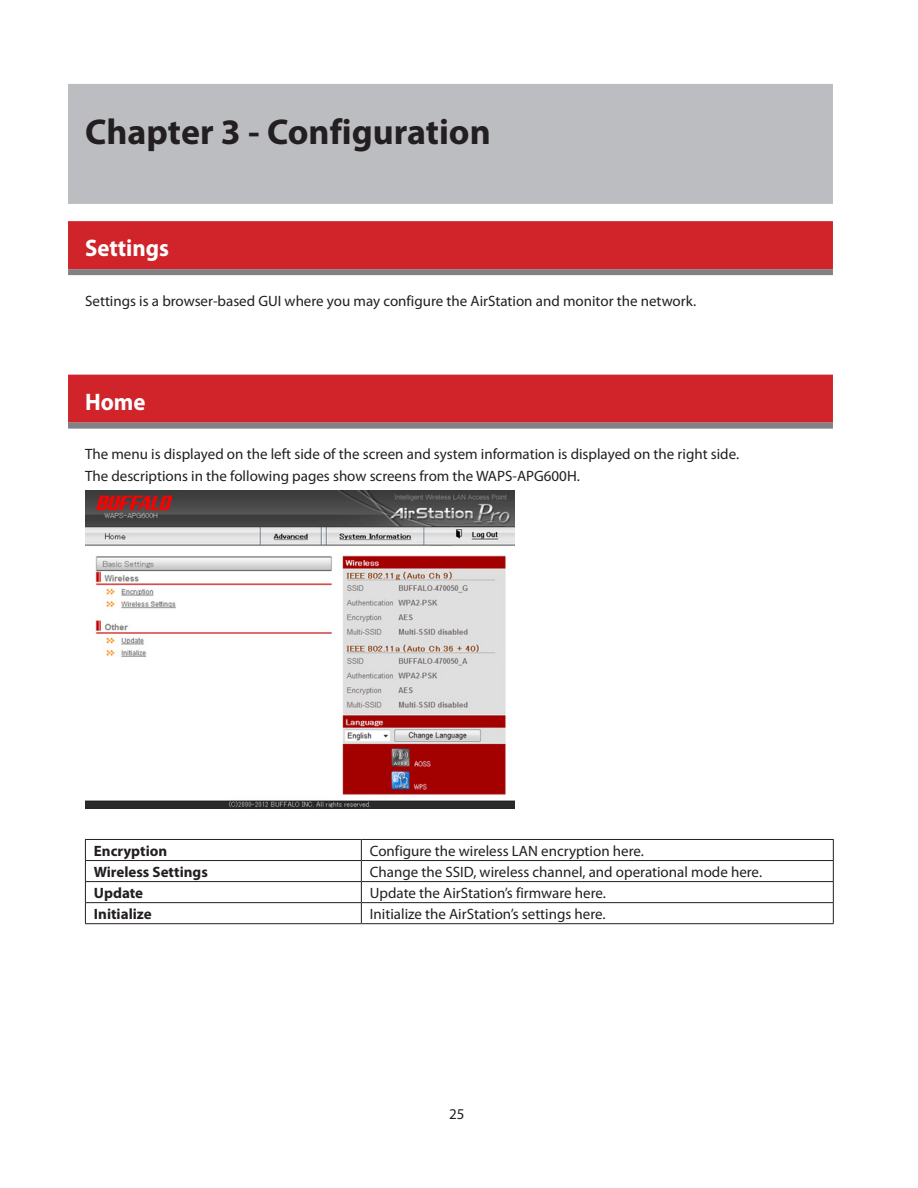
<style>
.page{position:relative;width:918px;height:1188px;background:#fff}
.page>*{position:absolute;margin:0;border:0;box-sizing:border-box;transform-origin:0 0}
.t1{font:700 36px "Myriad Pro";color:#231f20}
.t2{font:700 24px "Myriad Pro";color:#fff;scale:.95 1}
.p_cell{font:15px "Myriad Pro";color:#231f20}
.p_cell-2{font:700 15px "Myriad Pro";color:#231f20}
</style>
<div class="page">
<div style="left:68px;top:84px;width:765px;height:120px;background:#bcbdc0"></div>
<div style="left:68px;top:221px;width:765px;height:48px;background:#d1232a"></div>
<div style="left:68px;top:269px;width:765px;height:6px;background:#808285"></div>
<div style="left:68px;top:375px;width:765px;height:48px;background:#d1232a"></div>
<div style="left:68px;top:423px;width:765px;height:6px;background:#808285"></div>
<img style="left:85px;top:490px;width:430px;height:318px">
<hr style="left:85px;top:839px;width:276px;height:1px;background:#231f20">
<hr style="left:361px;top:839px;width:473px;height:1px;background:#231f20">
<hr style="left:85px;top:860px;width:276px;height:1px;background:#231f20">
<hr style="left:361px;top:860px;width:473px;height:1px;background:#231f20">
<hr style="left:85px;top:881px;width:276px;height:1px;background:#231f20">
<hr style="left:361px;top:881px;width:473px;height:1px;background:#231f20">
<hr style="left:85px;top:902px;width:276px;height:1px;background:#231f20">
<svg style="left:85px;top:840px;width:1px;height:83px"></svg>
<hr style="left:85px;top:923px;width:276px;height:1px;background:#231f20">
<hr style="left:361px;top:902px;width:473px;height:1px;background:#231f20">
<svg style="left:361px;top:840px;width:1px;height:83px"></svg>
<svg style="left:833px;top:840px;width:1px;height:83px"></svg>
<hr style="left:361px;top:923px;width:473px;height:1px;background:#231f20">
<p class="t1" style="left:85px;top:109px;width:407px">Chapter 3 - Configuration</p>
<p class="t2" style="left:85px;top:233px;width:90px">Settings</p>
<p class="p_cell" style="left:85px;top:291px;width:613px">Settings is a browser-based GUI where you may configure the AirStation and monitor the network.</p>
<p class="t2" style="left:85px;top:386px;width:65px">Home</p>
<p class="p_cell" style="left:85px;top:445px;width:656px">The menu is displayed on the left side of the screen and system information is displayed on the right side.</p>
<p class="p_cell" style="left:85px;top:467px;width:496px">The descriptions in the following pages show screens from the WAPS-APG600H.</p>
<p class="p_cell-2" style="left:94px;top:841px;width:75px">Encryption</p>
<p class="p_cell" style="left:370px;top:842px;width:276px">Configure the wireless LAN encryption here.</p>
<p class="p_cell-2" style="left:94px;top:863px;width:115px">Wireless Settings</p>
<p class="p_cell" style="left:370px;top:863px;width:394px">Change the SSID, wireless channel, and operational mode here.</p>
<p class="p_cell-2" style="left:94px;top:884px;width:51px">Update</p>
<p class="p_cell" style="left:370px;top:884px;width:238px">Update the AirStation’s firmware here.</p>
<p class="p_cell-2" style="left:94px;top:905px;width:59px">Initialize</p>
<p class="p_cell" style="left:370px;top:905px;width:237px">Initialize the AirStation’s settings here.</p>
<p class="p_cell" style="left:449px;top:1105px;width:17px">25</p>
</div>
